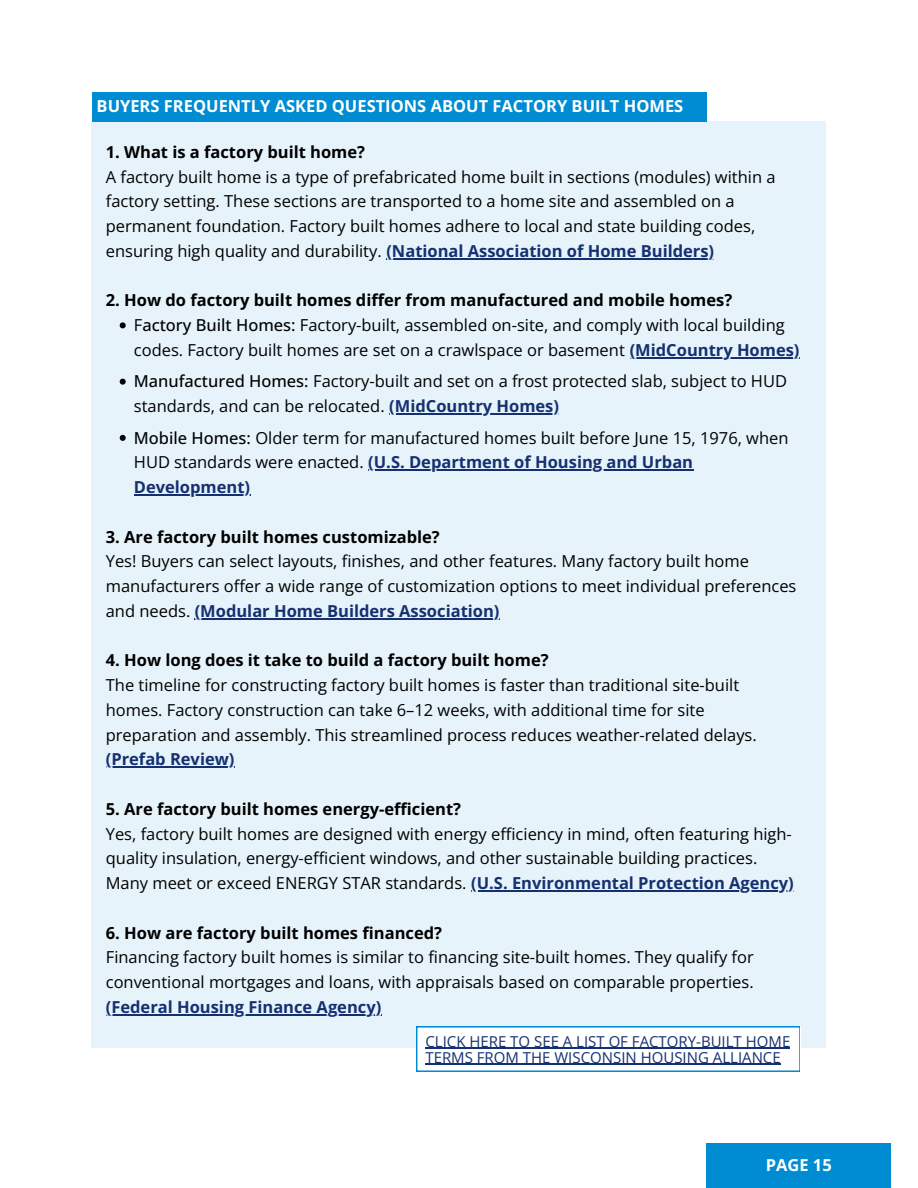
<style>
.page{position:relative;width:918px;height:1188px;background:#fff}
.page>*{position:absolute;margin:0;border:0;box-sizing:border-box;transform-origin:0 0}
.t1{font:16.5px/24.8px "Open Sans";color:#000}
.t2{font:700 16.5px/24.8px "Open Sans";color:#000}
.t3{font:700 16.5px "Open Sans";color:#fff}
.t4{font:700 16.5px "Open Sans";color:#153071}
.t5{font:15px/15.8px "Open Sans";color:#153071}
.s1{font-weight:700;color:#153071}
.s2{font-weight:400}
.s3{font-weight:500}
.s4{font-weight:700}
</style>
<div class="page">
<div style="left:707px;top:1144px;width:184px;height:44px;background:#008cd3"></div>
<div style="left:92px;top:121px;width:734px;height:927px;background:#e6f3fa"></div>
<div style="left:92px;top:92px;width:615px;height:29px;background:#008cd3"></div>
<hr style="left:386px;top:258px;width:328px;height:1px;background:#153071">
<svg style="left:120px;top:322px;width:6px;height:6px"></svg>
<hr style="left:630px;top:357px;width:170px;height:1px;background:#153071">
<svg style="left:120px;top:379px;width:6px;height:6px"></svg>
<hr style="left:389px;top:413px;width:170px;height:2px;background:#153071">
<svg style="left:120px;top:435px;width:6px;height:6px"></svg>
<hr style="left:368px;top:469px;width:325px;height:2px;background:#153071">
<hr style="left:134px;top:494px;width:116px;height:2px;background:#153071">
<hr style="left:195px;top:618px;width:305px;height:1px;background:#153071">
<hr style="left:106px;top:766px;width:129px;height:2px;background:#153071">
<hr style="left:471px;top:890px;width:323px;height:2px;background:#153071">
<hr style="left:106px;top:1014px;width:276px;height:1px;background:#153071">
<div style="left:416px;top:1026px;width:384px;height:46px;background:#008cd3"></div>
<svg style="left:417px;top:1027px;width:383px;height:44px;background:#edf2f7"></svg>
<hr style="left:425px;top:1048px;width:365px;height:1px;background:#153071">
<hr style="left:425px;top:1064px;width:356px;height:1px;background:#153071">
<p class="t3" style="left:97px;top:95px;width:588px">BUYERS FREQUENTLY ASKED QUESTIONS ABOUT FACTORY BUILT HOMES</p>
<p class="t2" style="left:106px;top:139px;width:261px">1. What is a factory built home?</p>
<h3 class="t1" style="left:106px;top:164px;width:671px">A factory built home is a type of prefabricated home built in sections (modules) within a factory setting. These sections are transported to a home site and assembled on a permanent foundation. Factory built homes adhere to local and state building codes, ensuring high quality and durability. <span class="s1">(National Association of Home Builders)</span></h3>
<p class="t2" style="left:134px;top:287px;width:652px;text-indent:-28px">2. How do factory built homes differ from manufactured and mobile homes?<br><span class="s2">F</span><span class="s3">actory Built Homes:</span> <span class="s2">Factory-built, assembled on-site, and comply with local building</span></p>
<p class="t1" style="left:134px;top:337px;width:667px">codes. Factory built homes are set on a crawlspace or basement <span class="s1">(MidCountry Homes)</span></p>
<p class="t1" style="left:134px;top:368px;width:655px"><span class="s3">Manufactured Homes:</span> Factory-built and set on a frost protected slab, subject to HUD standards, and can be relocated. <span class="s1">(MidCountry Homes)</span></p>
<p class="t1" style="left:134px;top:425px;width:656px"><span class="s3">Mobile Homes:</span> Older term for manufactured homes built before June 15, 1976, when<br>HUD standards were enacted. <span class="s1">(U.S. Department of Housing and Urban</span></p>
<p class="t4" style="left:134px;top:475px;width:118px">Development)</p>
<p class="t1" style="left:106px;top:524px;width:692px"><span class="s4">3. Are factory built homes customizable?<br></span>Yes! Buyers can select layouts, finishes, and other features. Many factory built home manufacturers offer a wide range of customization options to meet individual preferences and needs. <span class="s1">(Modular Home Builders Association)</span></p>
<p class="t1" style="left:106px;top:647px;width:652px"><span class="s4">4. How long does it take to build a factory built home?<br></span>The timeline for constructing factory built homes is faster than traditional site-built homes. Factory construction can take 6–12 weeks, with additional time for site preparation and assembly. This streamlined process reduces weather-related delays.</p>
<p class="t4" style="left:106px;top:748px;width:130px">(Prefab Review)</p>
<p class="t1" style="left:106px;top:796px;width:688px"><span class="s4">5. Are factory built homes energy-efficient?<br></span>Yes, factory built homes are designed with energy efficiency in mind, often featuring high&shy;quality insulation, energy-efficient windows, and other sustainable building practices.</p>
<p class="t1" style="left:106px;top:870px;width:690px">Many meet or exceed ENERGY STAR standards. <span class="s1">(U.S. Environmental Protection Agency)</span></p>
<p class="t1" style="left:106px;top:920px;width:650px"><span class="s4">6. How are factory built homes financed?<br></span>Financing factory built homes is similar to financing site-built homes. They qualify for conventional mortgages and loans, with appraisals based on comparable properties.</p>
<h2 class="t4" style="left:106px;top:995px;width:277px">(Federal Housing Finance Agency)</h2>
<h1 class="t5" style="left:425px;top:1033px;width:366px">CLICK HERE TO SEE A LIST OF FACTORY-BUILT HOME<br>TERMS FROM THE WISCONSIN HOUSING ALLIANCE</h1>
<h1 class="t3" style="left:766px;top:1154px;width:68px">PAGE 15</h1>
</div>
